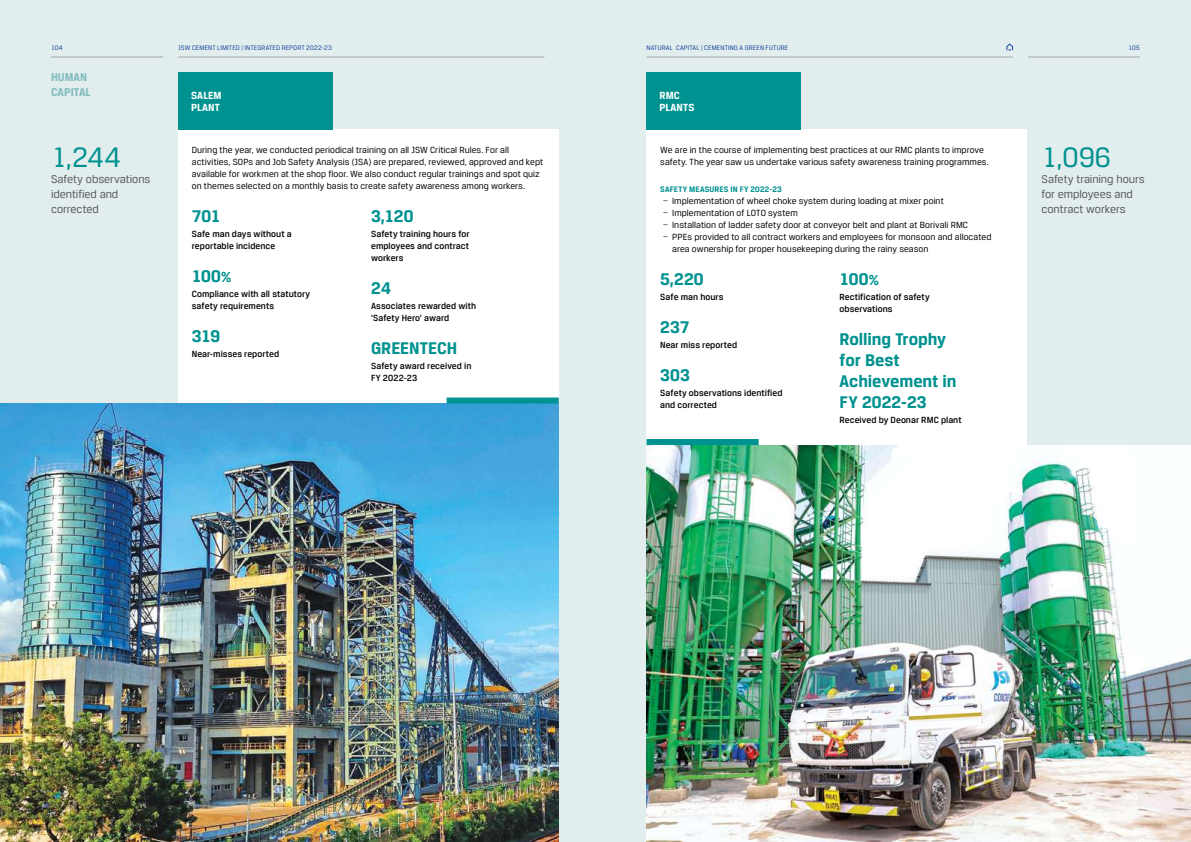
<style>
.page{position:relative;width:1191px;height:842px;background:#fff}
.page>*{position:absolute;margin:0;border:0;box-sizing:border-box;transform-origin:0 0}
.t1{font:30px "Breuer Text";color:#009290}
.t2{font:700 18px/21px "Breuer Text";color:#009290}
.t3{font:12px/15px "Breuer Text";letter-spacing:-.005em;color:#58595b}
.t4{font:700 12px/15px "Breuer Text";letter-spacing:.005em;color:#80bcbe}
.t5{font:700 11px/12px "Breuer Text";letter-spacing:.01em;color:#fff}
.t6{font:9.5px/12px "Breuer Text";letter-spacing:.005em;color:#000}
.t7{font:500 9.5px/12px "Breuer Text";letter-spacing:.005em;color:#000}
.t8{font:700 8.5px "Breuer Text";letter-spacing:.02em;color:#009290}
.t9{font:7px "Breuer Text";letter-spacing:.02em;color:#17479e}
.s1{font-family:"Proxima Nova"}
</style>
<div class="page">
<div style="left:595px;top:0;width:596px;height:842px;background:#e2eded"></div>
<div style="left:646px;top:130px;width:381px;height:712px;background:#fff"></div>
<div style="left:0;top:0;width:595px;height:842px;background:#e2eded"></div>
<div style="left:178px;top:130px;width:381px;height:712px;background:#fff"></div>
<div style="left:646px;top:72px;width:155px;height:58px;background:#009290"></div>
<div style="left:178px;top:72px;width:154px;height:58px;background:#009290"></div>
<img style="left:0;top:404px;width:559px;height:438px">
<img style="left:646px;top:445px;width:545px;height:397px">
<div style="left:446px;top:397px;width:113px;height:6px;background:#009290"></div>
<div style="left:646px;top:439px;width:112px;height:6px;background:#009290"></div>
<hr style="left:646px;top:57px;width:366px;height:1px;background:#a7a9ac">
<hr style="left:178px;top:57px;width:366px;height:1px;background:#a7a9ac">
<hr style="left:51px;top:57px;width:112px;height:1px;background:#a7a9ac">
<hr style="left:1027px;top:57px;width:113px;height:1px;background:#a7a9ac">
<svg style="left:1006px;top:43px;width:7px;height:8px"></svg>
<p class="t9" style="left:51px;top:44px;width:13px">104</p>
<p class="t9" style="left:178px;top:44px;width:155px">JSW CEMENT LIMITED | INTEGRATED REPORT 2022-23</p>
<p class="t9" style="left:646px;top:44px;width:139px">Natural capital | CEMENTING A GREEN FUTURE</p>
<p class="t9" style="left:1128px;top:44px;width:13px">105</p>
<p class="t4" style="left:51px;top:69px;width:41px">HUMAN<br>CAPITAL</p>
<h1 class="t1" style="left:51px;top:140px;width:71px">1,244</h1>
<p class="t3" style="left:51px;top:171px;width:101px">Safety observations identified and corrected</p>
<p class="t5" style="left:191px;top:89px;width:32px">SALEM<br>PLANT</p>
<p class="t6" style="left:192px;top:144px;width:353px">During the year, we conducted periodical training on all JSW Critical Rules. For all activities, SOPs and Job Safety Analysis (JSA) are prepared, reviewed, approved and kept available for workmen at the shop floor. We also conduct regular trainings and spot quiz on themes selected on a monthly basis to create safety awareness among workers.</p>
<h2 class="t2" style="left:192px;top:205px;width:30px">701</h2>
<p class="t7" style="left:192px;top:228px;width:101px">Safe man days without a reportable incidence</p>
<h2 class="t2" style="left:192px;top:265px;width:42px">100%</h2>
<p class="t7" style="left:192px;top:288px;width:120px">Compliance with all statutory safety requirements</p>
<h2 class="t2" style="left:192px;top:325px;width:30px">319</h2>
<p class="t7" style="left:192px;top:348px;width:89px">Near-misses reported</p>
<h2 class="t2" style="left:371px;top:205px;width:44px">3,120</h2>
<p class="t7" style="left:371px;top:228px;width:100px;text-align:justify">Safety training hours for employees and contract workers</p>
<h2 class="t2" style="left:371px;top:277px;width:21px">24</h2>
<p class="t7" style="left:371px;top:300px;width:107px">Associates rewarded with ‘Safety Hero’ award</p>
<h2 class="t2" style="left:371px;top:337px;width:88px">GREENTECH</h2>
<p class="t7" style="left:371px;top:360px;width:102px">Safety award received in<br>FY 2022-23</p>
<p class="t5" style="left:659px;top:89px;width:37px">RMC<br>PLANTS</p>
<p class="t6" style="left:660px;top:144px;width:330px">We are in the course of implementing best practices at our RMC plants to improve safety. The year saw us undertake various safety awareness training programmes.</p>
<p class="t8" style="left:660px;top:184px;width:123px">SAFETY MEASURES IN FY 2022-23</p>
<p class="t6" style="left:663px;top:195px;width:282px"><span class="s1">−</span> Implementation of wheel choke system during loading at mixer point <span class="s1">−</span> Implementation of LOTO</p>
<p class="t6" style="left:768px;top:207px;width:31px">system</p>
<p class="t6" style="left:663px;top:219px;width:306px"><span class="s1">−</span> Installation of ladder safety door at conveyor belt and plant at Borivali RMC</p>
<p class="t6" style="left:663px;top:231px;width:330px"><span class="s1">−</span> PPEs provided to all contract workers and employees for monsoon and allocated</p>
<p class="t6" style="left:672px;top:243px;width:258px">area ownership for proper housekeeping during the rainy season</p>
<h2 class="t2" style="left:660px;top:268px;width:45px">5,220</h2>
<p class="t7" style="left:660px;top:291px;width:65px">Safe man hours</p>
<h2 class="t2" style="left:660px;top:316px;width:31px">237</h2>
<p class="t7" style="left:660px;top:339px;width:78px">Near miss reported</p>
<h2 class="t2" style="left:660px;top:364px;width:31px">303</h2>
<p class="t7" style="left:660px;top:387px;width:124px">Safety observations identified and corrected</p>
<h2 class="t2" style="left:839px;top:268px;width:42px">100%</h2>
<p class="t7" style="left:839px;top:291px;width:92px">Rectification of safety observations</p>
<h2 class="t2" style="left:839px;top:328px;width:118px">Rolling Trophy for Best<br>Achievement in<br>FY 2022-23</h2>
<p class="t7" style="left:839px;top:414px;width:124px">Received by Deonar RMC plant</p>
<h1 class="t1" style="left:1041px;top:140px;width:71px">1,096</h1>
<p class="t3" style="left:1041px;top:171px;width:105px">Safety training hours for employees and contract workers</p>
</div>
